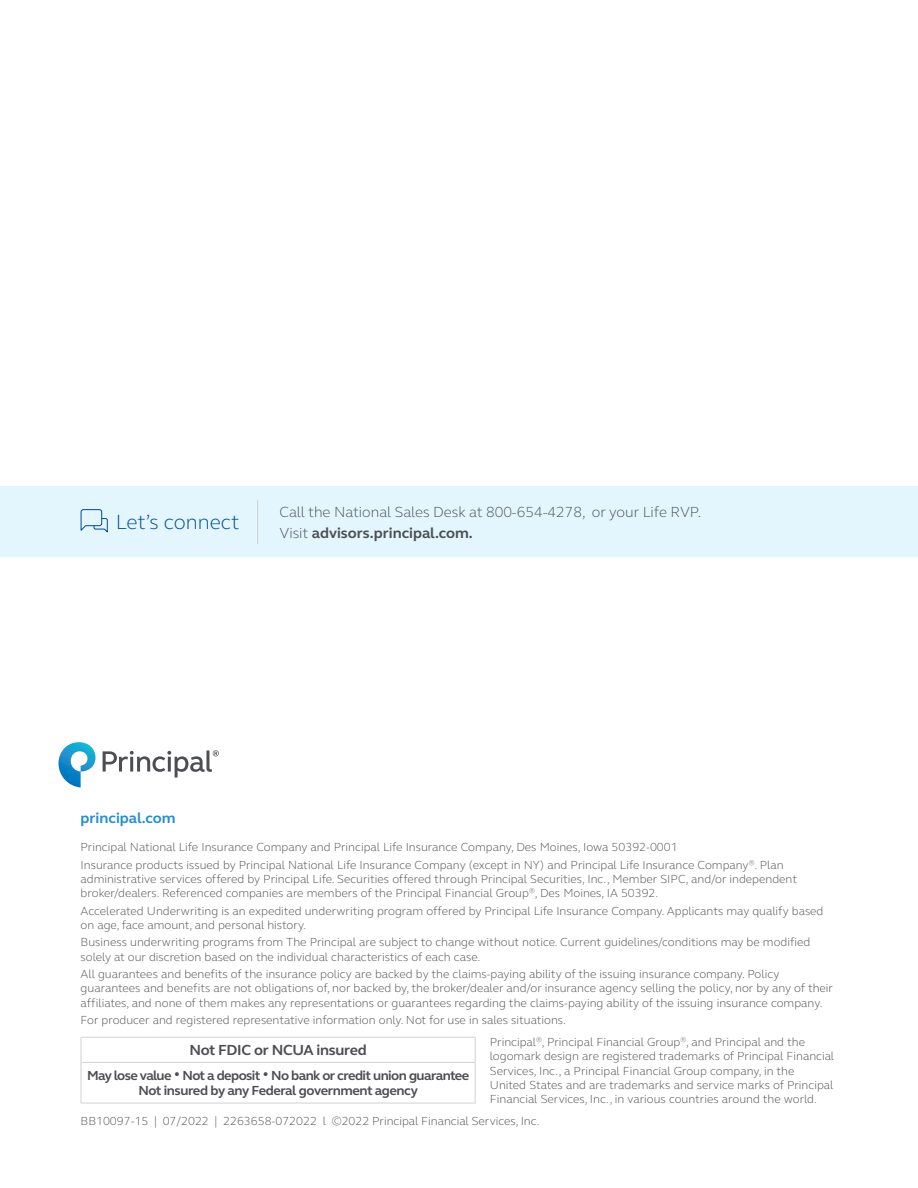
<style>
.page{position:relative;width:918px;height:1188px;background:#fff}
.page>*{position:absolute;margin:0;border:0;box-sizing:border-box;transform-origin:0 0}
.t1{font:300 21px "FS Elliot Pro";color:#004c97}
.t2{font:300 15px/21px "FS Elliot Pro";color:#4d4e53}
.t3{font:700 15px "FS Elliot Pro";letter-spacing:-.02em;color:#4d4e53}
.t4{font:700 15px "FS Elliot Pro";color:#258ece}
.t5{font:700 13.5px/15px "FS Elliot Pro";letter-spacing:-.04em;color:#4d4e53;text-align:center}
.t6{font:300 12px/14.2px "FS Elliot Pro";color:#4d4e53}
.s1{font-weight:700}
</style>
<div class="page">
<div style="left:0;top:486px;width:918px;height:70px;background:#e3f5fd"></div>
<hr style="left:257px;top:500px;width:1px;height:44px;background:#d1d1d2">
<svg style="left:80px;top:509px;width:28px;height:24px"></svg>
<hr style="left:81px;top:1037px;width:395px;height:1px;background:#d1d1d2">
<svg style="left:81px;top:1038px;width:1px;height:24px"></svg>
<svg style="left:475px;top:1038px;width:1px;height:24px"></svg>
<hr style="left:81px;top:1062px;width:395px;height:1px;background:#d1d1d2">
<hr style="left:81px;top:1063px;width:1px;height:40px;background:#d1d1d2">
<hr style="left:475px;top:1063px;width:1px;height:40px;background:#d1d1d2">
<hr style="left:81px;top:1103px;width:395px;height:1px;background:#d1d1d2">
<svg style="left:58px;top:742px;width:38px;height:46px"></svg>
<svg style="left:103px;top:750px;width:116px;height:28px"></svg>
<h1 class="t1" style="left:116px;top:508px;width:125px">Let’s connect</h1>
<p class="t2" style="left:279px;top:501px;width:423px">Call the National Sales Desk at 800-654-4278, or your Life RVP.<br>Visit <span class="s1">advisors.principal.com.</span></p>
<p class="t4" style="left:81px;top:808px;width:97px">principal.com</p>
<p class="t6" style="left:81px;top:838px;width:704px;line-height:17.5px">Principal National Life Insurance Company and Principal Life Insurance Company, Des Moines, Iowa 50392-0001<br>Insurance products issued by Principal National Life Insurance Company (except in NY) and Principal Life Insurance Company<sup>®</sup>. Plan</p>
<p class="t6" style="left:81px;top:871px;width:718px">administrative services offered by Principal Life. Securities offered through Principal Securities, Inc., Member SIPC, and/or independent broker/dealers. Referenced companies are members of the Principal Financial Group<sup>®</sup>, Des Moines, IA 50392.</p>
<p class="t6" style="left:81px;top:903px;width:744px">Accelerated Underwriting is an expedited underwriting program offered by Principal Life Insurance Company. Applicants may qualify based on age, face amount, and personal history.</p>
<p class="t6" style="left:81px;top:935px;width:731px">Business underwriting programs from The Principal are subject to change without notice. Current guidelines/conditions may be modified solely at our discretion based on the individual characteristics of each case.</p>
<p class="t6" style="left:81px;top:967px;width:754px">All guarantees and benefits of the insurance policy are backed by the claims-paying ability of the issuing insurance company. Policy guarantees and benefits are not obligations of, nor backed by, the broker/dealer and/or insurance agency selling the policy, nor by any of their affiliates, and none of them makes any representations or guarantees regarding the claims-paying ability of the issuing insurance company.</p>
<p class="t6" style="left:81px;top:1013px;width:487px">For producer and registered representative information only. Not for use in sales situations.</p>
<p class="t3" style="left:189px;top:1040px;width:179px">Not FDIC or NCUA insured</p>
<p class="t5" style="left:87px;top:1068px;width:384px">May lose value • Not a deposit • No bank or credit union guarantee<br>Not insured by any Federal government agency</p>
<p class="t6" style="left:490px;top:1035px;width:346px">Principal<sup>®</sup>, Principal Financial Group<sup>®</sup>, and Principal and the logomark design are registered trademarks of Principal Financial Services, Inc., a Principal Financial Group company, in the<br>United States and are trademarks and service marks of Principal Financial Services, Inc., in various countries around the world.</p>
<p class="t6" style="left:81px;top:1114px;width:461px">BB10097-15 | 07/2022 | 2263658-072022 l ©2022 Principal Financial Services, Inc.</p>
</div>
